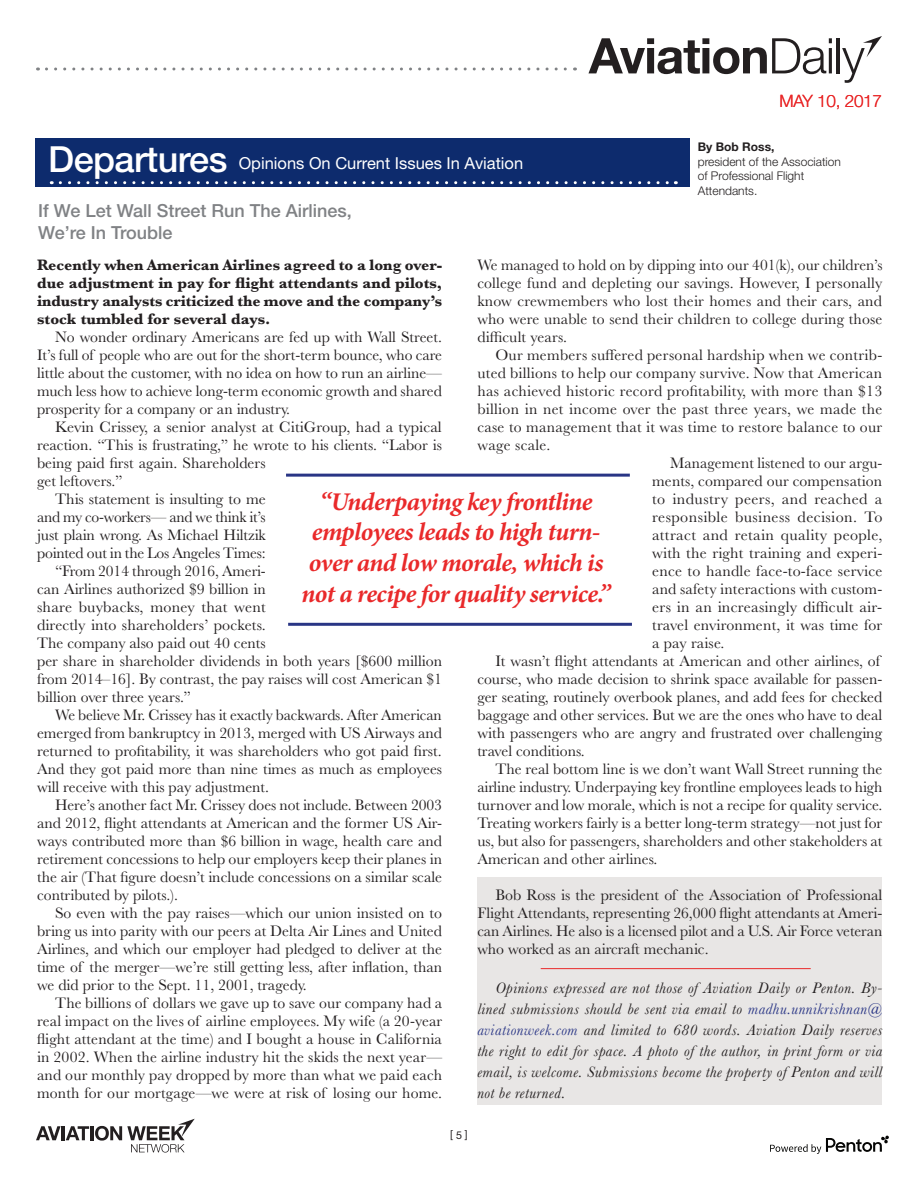
<style>
.page{position:relative;width:918px;height:1188px;background:#fff}
.page>*{position:absolute;margin:0;border:0;box-sizing:border-box;transform-origin:0 0}
.Headline_1_3_Column{font:500 36px "Helvetica Neue LT Std";letter-spacing:-.015em;color:#fff}
.t1{font:italic 700 25.5px/30.6px "Minion Pro";letter-spacing:-.025em;color:#e9292a;text-align:center}
.Departures_Head{font:500 18px/22.5px "Helvetica Neue LT Std";color:#808285}
.Headline_1_Column{font:300 17.1px "Helvetica Neue LT Std";letter-spacing:-.015em;color:#e9292a}
.Caption_-_Black{font:16.5px "Helvetica Neue LT Std";color:#fff}
.Body_Text{font:15.75px/18px "Baskerville MT Std";color:#231f20;text-align:justify}
.Departures_Boilerpla{font:italic 15.75px/21px "Baskerville";letter-spacing:.03em;color:#231f20;text-align:justify}
.Body_Text_-_Lead_Par{font:700 15.75px/18px "Baskerville MT Std";letter-spacing:-.005em;color:#231f20;text-align:justify}
.Caption_-_Black-2{font:300 12px/14.4px "Helvetica Neue LT Std";color:#231f20}
.Caption_-_Black-3{font:700 12px "Helvetica Neue LT Std";color:#231f20}
.Page_Number_-_Digit{font:10.8px "Helvetica Neue LT Std";color:#231f20}
.s1{color:#293585}
</style>
<div class="page">
<div style="left:477px;top:878px;width:405px;height:227px;background:#e8e6e5"></div>
<svg style="left:588px;top:38px;width:244px;height:36px"></svg>
<hr style="left:837px;top:38px;width:3px;height:35px;background:#231f20">
<svg style="left:842px;top:36px;width:40px;height:47px"></svg>
<svg style="left:46px;top:68px;width:529px;height:2px"></svg>
<svg style="left:36px;top:1126px;width:53px;height:14px"></svg>
<hr style="left:91px;top:1126px;width:3px;height:14px;background:#231f20">
<svg style="left:95px;top:1119px;width:100px;height:34px"></svg>
<svg style="left:770px;top:1136px;width:119px;height:18px"></svg>
<div style="left:36px;top:138px;width:654px;height:49px;background:#0d2b6d"></div>
<svg style="left:60px;top:181px;width:616px;height:3px"></svg>
<hr style="left:541px;top:968px;width:270px;height:1px;background:#e9292a">
<hr style="left:286px;top:474px;width:344px;height:3px;background:#293585">
<hr style="left:288px;top:623px;width:344px;height:3px;background:#293585">
<p class="Headline_1_3_Column" style="left:48px;top:138px;width:181px">Departures</p>
<p class="Caption_-_Black" style="left:239px;top:153px;width:286px">Opinions On Current Issues In Aviation</p>
<p class="Headline_1_Column" style="left:779px;top:90px;width:104px">MAY 10, 2017</p>
<p class="Caption_-_Black-3" style="left:698px;top:140px;width:78px">By Bob Ross,</p>
<p class="Caption_-_Black-2" style="left:698px;top:154px;width:145px">president of the Association of Professional Flight<br>Attendants.</p>
<p class="Departures_Head" style="left:38px;top:199px;width:315px">If We Let Wall Street Run The Airlines,<br>We’re In Trouble</p>
<p class="Body_Text_-_Lead_Par" style="left:37px;top:256px;width:407px">Recently when American Airlines agreed to a long over&shy;due adjustment in pay for flight attendants and pilots, industry analysts criticized the move and the company’s stock tumbled for several days.</p>
<p class="Body_Text" style="left:37px;top:328px;width:407px;text-indent:18px">No wonder ordinary Americans are fed up with Wall Street.<br>It’s full of people who are out for the short-term bounce, who care little about the customer, with no idea on how to run an airline— much less how to achieve long-term economic growth and shared prosperity for a company or an industry.</p>
<p class="Body_Text" style="left:37px;top:418px;width:406px;text-align:left;text-indent:18px">Kevin Crissey, a senior analyst at CitiGroup, had a typical reaction. “This is frustrating,” he wrote to his clients. “Labor is being paid first again. Shareholders<br>get leftovers.”</p>
<p class="Body_Text" style="left:37px;top:490px;width:230px;text-indent:18px">This statement is insulting to me and my co-workers— and we think it’s just plain wrong. As Michael Hiltzik pointed out in the Los Angeles Times:</p>
<p class="Body_Text" style="left:37px;top:562px;width:407px;text-align:left;text-indent:18px">“From 2014 through 2016, Ameri-<br>can Airlines authorized $9 billion in<br>share buybacks, money that went<br>directly into shareholders’ pockets.<br>The company also paid out 40 cents<br>per share in shareholder dividends in both years [$600 million from 2014–16]. By contrast, the pay raises will cost American $1 billion over three years.”</p>
<p class="Body_Text" style="left:37px;top:706px;width:407px;text-indent:18px">We believe Mr. Crissey has it exactly backwards. After American emerged from bankruptcy in 2013, merged with US Airways and returned to profitability, it was shareholders who got paid first.<br>And they got paid more than nine times as much as employees will receive with this pay adjustment.</p>
<p class="Body_Text" style="left:37px;top:796px;width:407px;text-indent:18px">Here’s another fact Mr. Crissey does not include. Between 2003 and 2012, flight attendants at American and the former US Air&shy;ways contributed more than $6 billion in wage, health care and retirement concessions to help our employers keep their planes in the air (That figure doesn’t include concessions on a similar scale contributed by pilots.).</p>
<p class="Body_Text" style="left:37px;top:904px;width:407px;text-indent:18px">So even with the pay raises—which our union insisted on to bring us into parity with our peers at Delta Air Lines and United Airlines, and which our employer had pledged to deliver at the time of the merger—we’re still getting less, after inflation, than we did prior to the Sept. 11, 2001, tragedy.</p>
<p class="Body_Text" style="left:37px;top:994px;width:407px;text-indent:18px">The billions of dollars we gave up to save our company had a real impact on the lives of airline employees. My wife (a 20-year flight attendant at the time) and I bought a house in California in 2002. When the airline industry hit the skids the next year— and our monthly pay dropped by more than what we paid each month for our mortgage—we were at risk of losing our home.</p>
<p class="Body_Text" style="left:477px;top:256px;width:407px">We managed to hold on by dipping into our 401(k), our children’s college fund and depleting our savings. However, I personally know crewmembers who lost their homes and their cars, and who were unable to send their children to college during those difficult years.</p>
<p class="Body_Text" style="left:477px;top:346px;width:407px;text-indent:18px">Our members suffered personal hardship when we contrib&shy;uted billions to help our company survive. Now that American has achieved historic record profitability, with more than $13 billion in net income over the past three years, we made the case to management that it was time to restore balance to our wage scale.</p>
<p class="Body_Text" style="left:652px;top:454px;width:232px;text-indent:18px">Management listened to our argu&shy;ments, compared our compensation to industry peers, and reached a responsible business decision. To attract and retain quality people, with the right training and experi&shy;ence to handle face-to-face service and safety interactions with custom&shy;ers in an increasingly difficult air&shy;travel environment, it was time for a pay raise.</p>
<p class="Body_Text" style="left:477px;top:652px;width:407px;text-align:left;text-indent:18px">It wasn’t flight attendants at American and other airlines, of course, who made decision to shrink space available for passen&shy;ger seating, routinely overbook planes, and add fees for checked baggage and other services. But we are the ones who have to deal with passengers who are angry and frustrated over challenging travel conditions.</p>
<p class="Body_Text" style="left:477px;top:760px;width:407px;text-indent:18px">The real bottom line is we don’t want Wall Street running the airline industry. Underpaying key frontline employees leads to high turnover and low morale, which is not a recipe for quality service.<br>Treating workers fairly is a better long-term strategy—not just for us, but also for passengers, shareholders and other stakeholders at American and other airlines.</p>
<p class="Body_Text" style="left:477px;top:886px;width:407px;text-indent:18px">Bob Ross is the president of the Association of Professional Flight Attendants, representing 26,000 flight attendants at Ameri&shy;can Airlines. He also is a licensed pilot and a U.S. Air Force veteran who worked as an aircraft mechanic.</p>
<p class="Departures_Boilerpla" style="left:477px;top:977px;width:407px;text-indent:18px">Opinions expressed are not those of Aviation Daily or Penton. By&shy;lined submissions should be sent via email to <span class="s1">madhu.unnikrishnan@ aviationweek.com</span> and limited to 680 words. Aviation Daily reserves the right to edit for space. A photo of the author, in print form or via email, is welcome. Submissions become the property of Penton and will not be returned.</p>
<p class="t1" style="left:302px;top:486px;width:311px">“Underpaying key frontline employees leads to high turn&shy;over and low morale, which is not a recipe for quality service.”</p>
<p class="Page_Number_-_Digit" style="left:450px;top:1128px;width:19px">[ 5 ]</p>
</div>
